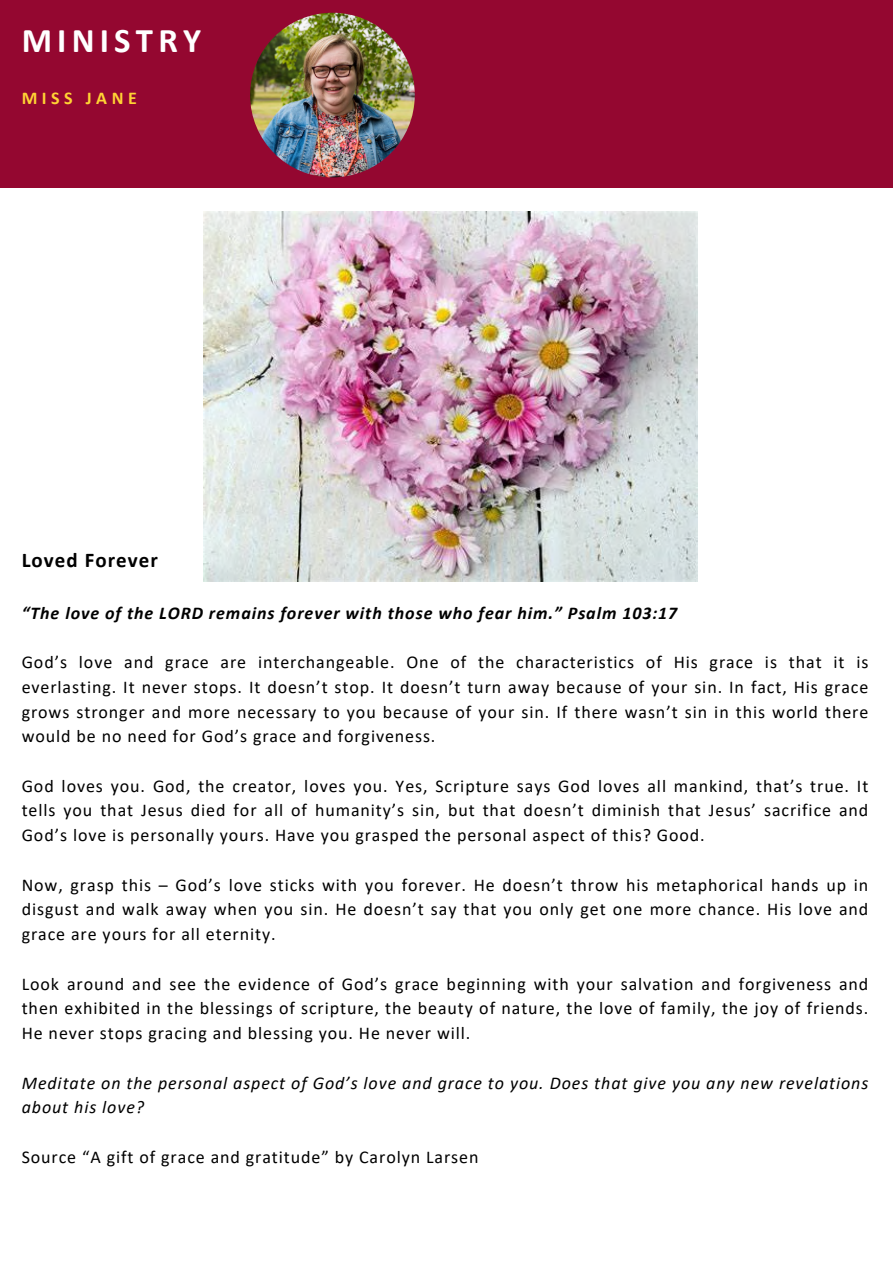
<style>
.page{position:relative;width:893px;height:1264px;background:#fff}
.page>*{position:absolute;margin:0;border:0;box-sizing:border-box;transform-origin:0 0}
.t1{font:700 34.65px "Calibri";letter-spacing:.15em;color:#fff}
.t2{font:700 21px "Calibri";letter-spacing:.05em;color:#000}
.t3{font:18px/24.8px "Calibri";letter-spacing:.05em;color:#000;text-align:justify}
.t4{font:italic 18px/24.8px "Calibri";letter-spacing:.05em;color:#000}
.t5{font:italic 700 18px "Calibri";letter-spacing:.05em;color:#000}
.t6{font:700 18px "Calibri";letter-spacing:.25em;color:#ffd334}
</style>
<div class="page">
<div style="left:0;top:0;width:892px;height:187px;background:#940730"></div>
<img style="left:250px;top:13px;width:165px;height:164px;border-radius:50%">
<img style="left:204px;top:212px;width:493px;height:370px">
<p class="t1" style="left:22px;top:26px;width:181px">MINISTRY</p>
<p class="t6" style="left:22px;top:91px;width:117px">MISS JANE</p>
<p class="t2" style="left:22px;top:551px;width:138px">Loved Forever</p>
<p class="t5" style="left:22px;top:605px;width:657px">“The love of the LORD remains forever with those who fear him.” Psalm 103:17</p>
<p class="t3" style="left:22px;top:651px;width:848px">God’s love and grace are interchangeable. One of the characteristics of His grace is that it is everlasting. It never stops. It doesn’t stop. It doesn’t turn away because of your sin. In fact, His grace grows stronger and more necessary to you because of your sin. If there wasn’t sin in this world there would be no need for God’s grace and forgiveness.</p>
<p class="t3" style="left:22px;top:774px;width:848px">God loves you. God, the creator, loves you. Yes, Scripture says God loves all mankind, that’s true. It tells you that Jesus died for all of humanity’s sin, but that doesn’t diminish that Jesus’ sacrifice and God’s love is personally yours. Have you grasped the personal aspect of this? Good.</p>
<p class="t3" style="left:22px;top:873px;width:848px">Now, grasp this – God’s love sticks with you forever. He doesn’t throw his metaphorical hands up in disgust and walk away when you sin. He doesn’t say that you only get one more chance. His love and grace are yours for all eternity.</p>
<p class="t3" style="left:22px;top:972px;width:848px">Look around and see the evidence of God’s grace beginning with your salvation and forgiveness and then exhibited in the blessings of scripture, the beauty of nature, the love of family, the joy of friends.<br>He never stops gracing and blessing you. He never will.</p>
<p class="t4" style="left:22px;top:1071px;width:848px">Meditate on the personal aspect of God’s love and grace to you. Does that give you any new revelations about his love?</p>
<p class="t3" style="left:22px;top:1145px;width:458px">Source “A gift of grace and gratitude” by Carolyn Larsen</p>
</div>
